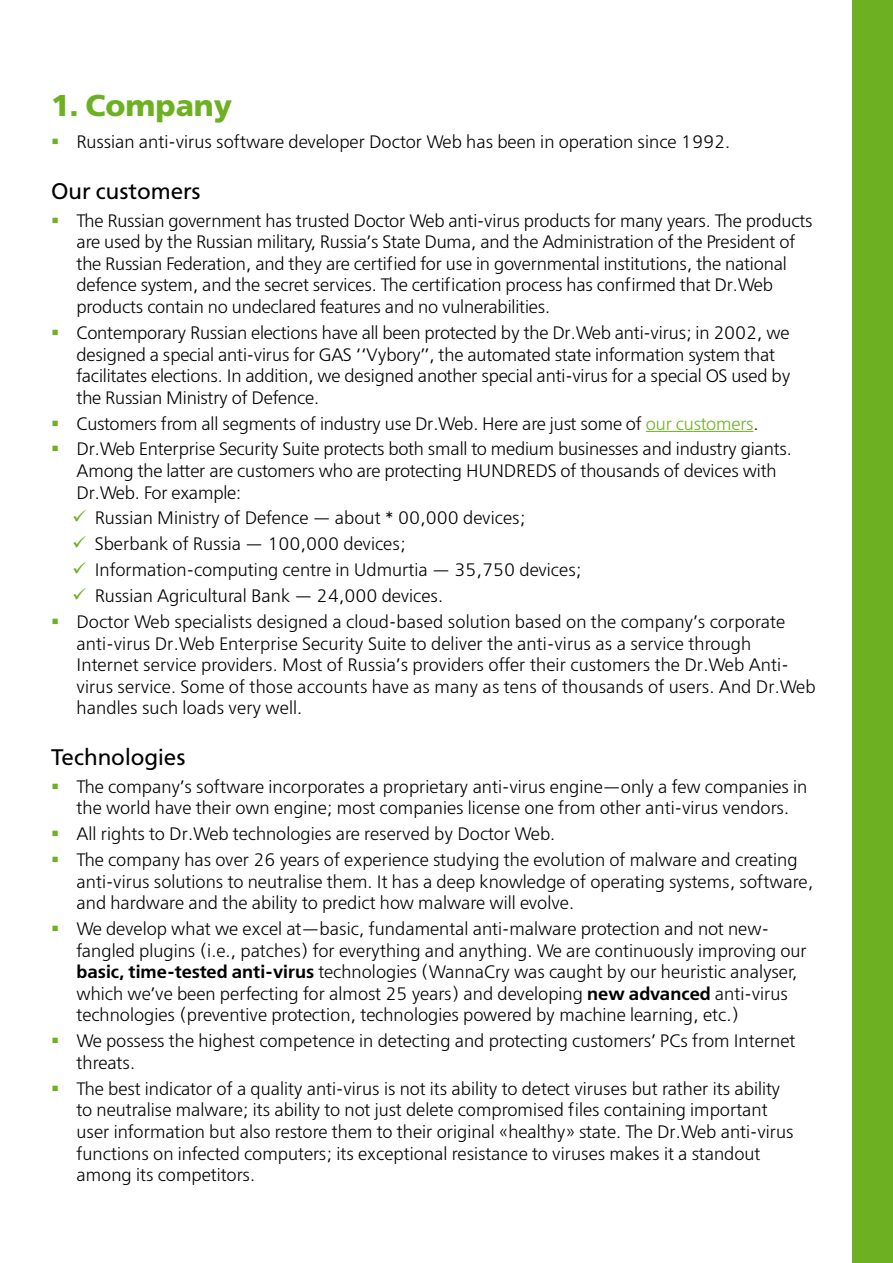
<style>
.page{position:relative;width:893px;height:1263px;background:#fff}
.page>*{position:absolute;margin:0;border:0;box-sizing:border-box;transform-origin:0 0}
.t1{font:700 30px "Free Set";color:#6db122}
.t2{font:22.5px "Free Set";color:#000}
.t3{font:300 18px/21.6px "Free Set";color:#000}
.s1{color:#6db122}
.s2{font-weight:600}
</style>
<div class="page">
<hr style="left:646px;top:431px;width:107px;height:1px;background:#6db122">
<div style="left:853px;top:0;width:40px;height:1263px;background:#6db122"></div>
<h1 class="t1" style="left:51px;top:85px;width:182px">1. Company</h1>
<p class="t3" style="left:77px;top:131px;width:655px">Russian anti-virus software developer Doctor Web has been in operation since 1992.</p>
<p class="t2" style="left:51px;top:176px;width:151px">Our customers</p>
<p class="t3" style="left:77px;top:210px;width:738px">The Russian government has trusted Doctor Web anti-virus products for many years. The products are used by the Russian military, Russia’s State Duma, and the Administration of the President of the Russian Federation, and they are certified for use in governmental institutions, the national defence system, and the secret services. The certification process has confirmed that Dr.Web products contain no undeclared features and no vulnerabilities.</p>
<p class="t3" style="left:77px;top:322px;width:715px">Contemporary Russian elections have all been protected by the Dr.Web anti-virus; in 2002, we designed a special anti-virus for GAS ‘‘Vybory’’, the automated state information system that facilitates elections. In addition, we designed another special anti-virus for a special OS used by the Russian Ministry of Defence.</p>
<p class="t3" style="left:77px;top:410px;width:717px;line-height:25.8px">Customers from all segments of industry use Dr.Web. Here are just some of <span class="s1">our customers</span>.<br>Dr.Web Enterprise Security Suite protects both small to medium businesses and industry giants.</p>
<p class="t3" style="left:77px;top:460px;width:702px">Among the latter are customers who are protecting HUNDREDS of thousands of devices with<br>Dr.Web. For example:</p>
<p class="t3" style="left:72px;top:507px;width:455px"><span class="s1">✓</span> Russian Ministry of Defence — about * 00,000 devices;</p>
<p class="t3" style="left:72px;top:533px;width:335px"><span class="s1">✓</span> Sberbank of Russia — 100,000 devices;</p>
<p class="t3" style="left:72px;top:559px;width:511px"><span class="s1">✓</span> Information-computing centre in Udmurtia — 35,750 devices;</p>
<p class="t3" style="left:72px;top:583px;width:714px;line-height:25.8px"><span class="s1">✓</span> Russian Agricultural Bank — 24,000 devices.<br>Doctor Web specialists designed a cloud-based solution based on the company’s corporate</p>
<p class="t3" style="left:77px;top:632px;width:741px">anti-virus Dr.Web Enterprise Security Suite to deliver the anti-virus as a service through Internet service providers. Most of Russia’s providers offer their customers the Dr.Web Anti&shy;virus service. Some of those accounts have as many as tens of thousands of users. And Dr.Web handles such loads very well.</p>
<p class="t2" style="left:51px;top:742px;width:136px">Technologies</p>
<p class="t3" style="left:77px;top:776px;width:732px">The company’s software incorporates a proprietary anti-virus engine—only a few companies in the world have their own engine; most companies license one from other anti-virus vendors.</p>
<p class="t3" style="left:77px;top:821px;width:723px;line-height:25.8px">All rights to Dr.Web technologies are reserved by Doctor Web.<br>The company has over 26 years of experience studying the evolution of malware and creating</p>
<p class="t3" style="left:77px;top:871px;width:738px">anti-virus solutions to neutralise them. It has a deep knowledge of operating systems, software, and hardware and the ability to predict how malware will evolve.</p>
<p class="t3" style="left:77px;top:918px;width:732px">We develop what we excel at—basic, fundamental anti-malware protection and not new&shy;fangled plugins (i.e., patches) for everything and anything. We are continuously improving our <span class="s2">basic, time-tested anti-virus</span> technologies (WannaCry was caught by our heuristic analyser, which we’ve been perfecting for almost 25 years) and developing <span class="s2">new advanced</span> anti-virus technologies (preventive protection, technologies powered by machine learning, etc.)</p>
<p class="t3" style="left:77px;top:1030px;width:720px">We possess the highest competence in detecting and protecting customers’ PCs from Internet threats.</p>
<p class="t3" style="left:77px;top:1078px;width:719px">The best indicator of a quality anti-virus is not its ability to detect viruses but rather its ability to neutralise malware; its ability to not just delete compromised files containing important user information but also restore them to their original «healthy» state. The Dr.Web anti-virus functions on infected computers; its exceptional resistance to viruses makes it a standout among its competitors.</p>
</div>
